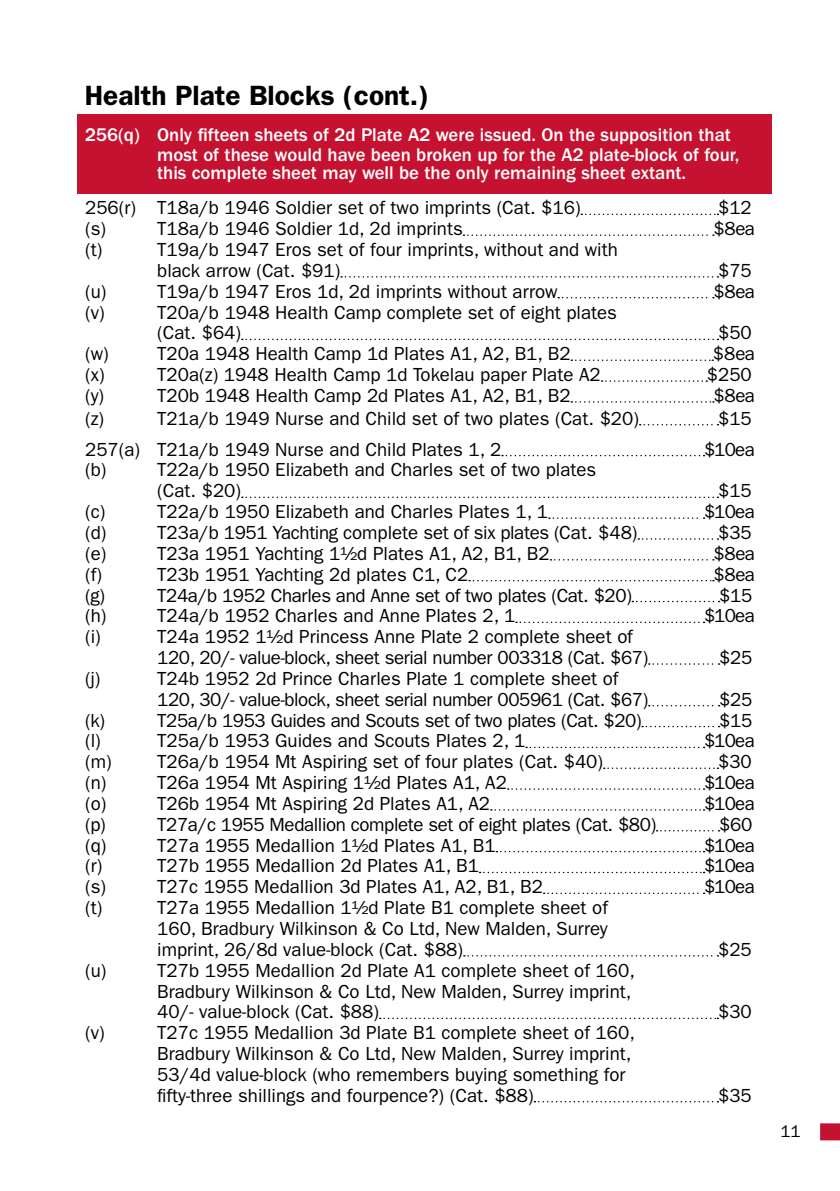
<style>
.page{position:relative;width:840px;height:1191px;background:#fff}
.page>*{position:absolute;margin:0;border:0;box-sizing:border-box;transform-origin:0 0}
.t1{font:600 28px "ITC Franklin Gothic Std";color:#000}
.t2{font:19px/20.8px "ITC Franklin Gothic Std";color:#000}
.t3{font:19px/20.8px "ITC Franklin Gothic Std";letter-spacing:-.02em;color:#000}
.t4{font:500 19px/20.8px "ITC Franklin Gothic Std";color:#fff}
.t5{font:17px "ITC Franklin Gothic Std";color:#000}
</style>
<div class="page">
<div style="left:819px;top:1123px;width:20px;height:17px;background:#c41230"></div>
<div style="left:77px;top:114px;width:694px;height:79px;background:#c41230"></div>
<svg style="left:581px;top:214px;width:137px;height:1px"></svg>
<svg style="left:463px;top:234px;width:250px;height:2px"></svg>
<svg style="left:341px;top:276px;width:377px;height:1px"></svg>
<svg style="left:558px;top:297px;width:155px;height:1px"></svg>
<svg style="left:242px;top:339px;width:476px;height:1px"></svg>
<svg style="left:571px;top:359px;width:141px;height:2px"></svg>
<svg style="left:601px;top:380px;width:105px;height:2px"></svg>
<svg style="left:571px;top:401px;width:142px;height:1px"></svg>
<svg style="left:639px;top:424px;width:79px;height:1px"></svg>
<svg style="left:501px;top:455px;width:203px;height:1px"></svg>
<svg style="left:242px;top:496px;width:476px;height:2px"></svg>
<svg style="left:548px;top:517px;width:156px;height:2px"></svg>
<svg style="left:638px;top:538px;width:80px;height:1px"></svg>
<svg style="left:550px;top:559px;width:163px;height:1px"></svg>
<svg style="left:469px;top:580px;width:244px;height:1px"></svg>
<svg style="left:632px;top:601px;width:87px;height:1px"></svg>
<svg style="left:515px;top:621px;width:189px;height:2px"></svg>
<svg style="left:648px;top:663px;width:71px;height:1px"></svg>
<svg style="left:648px;top:705px;width:71px;height:1px"></svg>
<svg style="left:641px;top:726px;width:78px;height:1px"></svg>
<svg style="left:525px;top:746px;width:179px;height:2px"></svg>
<svg style="left:603px;top:767px;width:115px;height:2px"></svg>
<svg style="left:507px;top:788px;width:197px;height:2px"></svg>
<svg style="left:490px;top:809px;width:214px;height:1px"></svg>
<svg style="left:656px;top:830px;width:63px;height:1px"></svg>
<svg style="left:496px;top:851px;width:208px;height:1px"></svg>
<svg style="left:479px;top:871px;width:225px;height:2px"></svg>
<svg style="left:543px;top:892px;width:161px;height:2px"></svg>
<svg style="left:463px;top:955px;width:255px;height:1px"></svg>
<svg style="left:379px;top:1017px;width:339px;height:2px"></svg>
<svg style="left:534px;top:1101px;width:184px;height:1px"></svg>
<h1 class="t1" style="left:85px;top:79px;width:345px">Health Plate Blocks (cont.)</h1>
<p class="t4" style="left:157px;top:124px;width:583px;text-indent:-72px">256(q) Only fifteen sheets of 2d Plate A2 were issued. On the supposition that most of these would have been broken up for the A2 plate-block of four,</p>
<p class="t4" style="left:157px;top:163px;width:530px">this complete sheet may well be the only remaining sheet extant.</p>
<p class="t2" style="left:85px;top:198px;width:496px">256(r) T18a/b 1946 Soldier set of two imprints (Cat. $16)</p>
<p class="t2" style="left:717px;top:198px;width:35px">$12</p>
<p class="t2" style="left:85px;top:218px;width:22px">(s)</p>
<p class="t2" style="left:157px;top:218px;width:307px">T18a/b 1946 Soldier 1d, 2d imprints</p>
<p class="t2" style="left:713px;top:218px;width:43px">$8ea</p>
<p class="t2" style="left:85px;top:239px;width:19px">(t)</p>
<p class="t2" style="left:157px;top:239px;width:462px">T19a/b 1947 Eros set of four imprints, without and with black arrow (Cat. $91)</p>
<p class="t2" style="left:717px;top:260px;width:35px">$75</p>
<p class="t2" style="left:85px;top:281px;width:23px">(u)</p>
<p class="t2" style="left:157px;top:281px;width:401px">T19a/b 1947 Eros 1d, 2d imprints without arrow</p>
<p class="t2" style="left:713px;top:281px;width:43px">$8ea</p>
<p class="t2" style="left:85px;top:302px;width:21px">(v)</p>
<p class="t2" style="left:157px;top:302px;width:461px">T20a/b 1948 Health Camp complete set of eight plates (Cat. $64)</p>
<p class="t2" style="left:717px;top:323px;width:35px">$50</p>
<p class="t2" style="left:85px;top:343px;width:25px">(w)</p>
<p class="t2" style="left:157px;top:343px;width:415px">T20a 1948 Health Camp 1d Plates A1, A2, B1, B2</p>
<p class="t2" style="left:712px;top:343px;width:43px">$8ea</p>
<p class="t2" style="left:85px;top:364px;width:21px">(x)</p>
<p class="t2" style="left:157px;top:364px;width:445px">T20a(z) 1948 Health Camp 1d Tokelau paper Plate A2</p>
<p class="t2" style="left:706px;top:364px;width:46px">$250</p>
<p class="t2" style="left:85px;top:385px;width:21px">(y)</p>
<p class="t2" style="left:157px;top:385px;width:415px">T20b 1948 Health Camp 2d Plates A1, A2, B1, B2</p>
<p class="t2" style="left:713px;top:385px;width:43px">$8ea</p>
<p class="t2" style="left:85px;top:408px;width:21px">(z)</p>
<p class="t2" style="left:157px;top:408px;width:483px">T21a/b 1949 Nurse and Child set of two plates (Cat. $20)</p>
<p class="t2" style="left:717px;top:408px;width:35px">$15</p>
<p class="t2" style="left:85px;top:439px;width:417px">257(a) T21a/b 1949 Nurse and Child Plates 1, 2</p>
<p class="t2" style="left:704px;top:439px;width:52px">$10ea</p>
<p class="t2" style="left:85px;top:460px;width:23px">(b)</p>
<p class="t2" style="left:157px;top:460px;width:440px">T22a/b 1950 Elizabeth and Charles set of two plates (Cat. $20)</p>
<p class="t2" style="left:717px;top:480px;width:35px">$15</p>
<p class="t2" style="left:85px;top:501px;width:22px">(c)</p>
<p class="t2" style="left:157px;top:501px;width:392px">T22a/b 1950 Elizabeth and Charles Plates 1, 1</p>
<p class="t2" style="left:704px;top:501px;width:52px">$10ea</p>
<p class="t2" style="left:85px;top:522px;width:23px">(d)</p>
<p class="t3" style="left:157px;top:522px;width:481px">T23a/b 1951 Yachting complete set of six plates (Cat. $48)</p>
<p class="t2" style="left:717px;top:522px;width:35px">$35</p>
<p class="t2" style="left:85px;top:543px;width:23px">(e)</p>
<p class="t2" style="left:157px;top:543px;width:394px">T23a 1951 Yachting 1½d Plates A1, A2, B1, B2</p>
<p class="t2" style="left:713px;top:543px;width:43px">$8ea</p>
<p class="t2" style="left:85px;top:564px;width:18px">(f)</p>
<p class="t2" style="left:157px;top:564px;width:312px">T23b 1951 Yachting 2d plates C1, C2</p>
<p class="t2" style="left:713px;top:564px;width:43px">$8ea</p>
<p class="t2" style="left:85px;top:585px;width:21px">(g)</p>
<p class="t3" style="left:157px;top:585px;width:476px">T24a/b 1952 Charles and Anne set of two plates (Cat. $20)</p>
<p class="t2" style="left:718px;top:585px;width:34px">$15</p>
<p class="t2" style="left:85px;top:605px;width:23px">(h)</p>
<p class="t2" style="left:157px;top:605px;width:359px">T24a/b 1952 Charles and Anne Plates 2, 1</p>
<p class="t2" style="left:704px;top:605px;width:52px">$10ea</p>
<p class="t2" style="left:85px;top:626px;width:17px">(i)</p>
<p class="t3" style="left:157px;top:626px;width:492px">T24a 1952 1½d Princess Anne Plate 2 complete sheet of<br>120, 20/- value-block, sheet serial number 003318 (Cat. $67)</p>
<p class="t2" style="left:718px;top:647px;width:34px">$25</p>
<p class="t2" style="left:85px;top:668px;width:17px">(j)</p>
<p class="t2" style="left:157px;top:668px;width:492px">T24b 1952 2d Prince Charles Plate 1 complete sheet of<br>120, 30/- value-block, sheet serial number 005961 (Cat. $67)</p>
<p class="t2" style="left:718px;top:689px;width:34px">$25</p>
<p class="t2" style="left:85px;top:710px;width:21px">(k)</p>
<p class="t3" style="left:157px;top:710px;width:485px">T25a/b 1953 Guides and Scouts set of two plates (Cat. $20)</p>
<p class="t2" style="left:718px;top:710px;width:34px">$15</p>
<p class="t2" style="left:85px;top:730px;width:17px">(l)</p>
<p class="t2" style="left:157px;top:730px;width:369px">T25a/b 1953 Guides and Scouts Plates 2, 1</p>
<p class="t2" style="left:704px;top:730px;width:52px">$10ea</p>
<p class="t2" style="left:85px;top:751px;width:519px">(m) T26a/b 1954 Mt Aspiring set of four plates (Cat. $40)</p>
<p class="t2" style="left:717px;top:751px;width:35px">$30</p>
<p class="t2" style="left:85px;top:772px;width:23px">(n)</p>
<p class="t2" style="left:157px;top:772px;width:351px">T26a 1954 Mt Aspiring 1½d Plates A1, A2</p>
<p class="t2" style="left:704px;top:772px;width:52px">$10ea</p>
<p class="t2" style="left:85px;top:793px;width:23px">(o)</p>
<p class="t2" style="left:157px;top:793px;width:334px">T26b 1954 Mt Aspiring 2d Plates A1, A2</p>
<p class="t2" style="left:704px;top:793px;width:52px">$10ea</p>
<p class="t2" style="left:85px;top:814px;width:22px">(p)</p>
<p class="t3" style="left:157px;top:814px;width:500px">T27a/c 1955 Medallion complete set of eight plates (Cat. $80)</p>
<p class="t2" style="left:718px;top:814px;width:34px">$60</p>
<p class="t2" style="left:85px;top:835px;width:23px">(q)</p>
<p class="t2" style="left:157px;top:835px;width:340px">T27a 1955 Medallion 1½d Plates A1, B1</p>
<p class="t2" style="left:704px;top:835px;width:52px">$10ea</p>
<p class="t2" style="left:85px;top:855px;width:19px">(r)</p>
<p class="t2" style="left:157px;top:855px;width:323px">T27b 1955 Medallion 2d Plates A1, B1</p>
<p class="t2" style="left:704px;top:855px;width:52px">$10ea</p>
<p class="t2" style="left:85px;top:876px;width:22px">(s)</p>
<p class="t2" style="left:157px;top:876px;width:387px">T27c 1955 Medallion 3d Plates A1, A2, B1, B2</p>
<p class="t2" style="left:704px;top:876px;width:52px">$10ea</p>
<p class="t2" style="left:85px;top:897px;width:19px">(t)</p>
<p class="t2" style="left:157px;top:897px;width:452px;text-align:justify">T27a 1955 Medallion 1½d Plate B1 complete sheet of 160, Bradbury Wilkinson &amp; Co Ltd, New Malden, Surrey imprint, 26/8d value-block (Cat. $88)</p>
<p class="t2" style="left:717px;top:939px;width:35px">$25</p>
<p class="t2" style="left:85px;top:960px;width:23px">(u)</p>
<p class="t2" style="left:157px;top:960px;width:479px">T27b 1955 Medallion 2d Plate A1 complete sheet of 160,<br>Bradbury Wilkinson &amp; Co Ltd, New Malden, Surrey imprint,<br>40/- value-block (Cat. $88)</p>
<p class="t2" style="left:85px;top:1022px;width:21px">(v)</p>
<p class="t2" style="left:157px;top:1022px;width:479px">T27c 1955 Medallion 3d Plate B1 complete sheet of 160, Bradbury Wilkinson &amp; Co Ltd, New Malden, Surrey imprint, 53/4d value-block (who remembers buying something for fifty-three shillings and fourpence?) (Cat. $88)</p>
<p class="t2" style="left:717px;top:1001px;width:35px">$30</p>
<p class="t2" style="left:717px;top:1085px;width:35px">$35</p>
<p class="t5" style="left:780px;top:1121px;width:22px">11</p>
</div>
